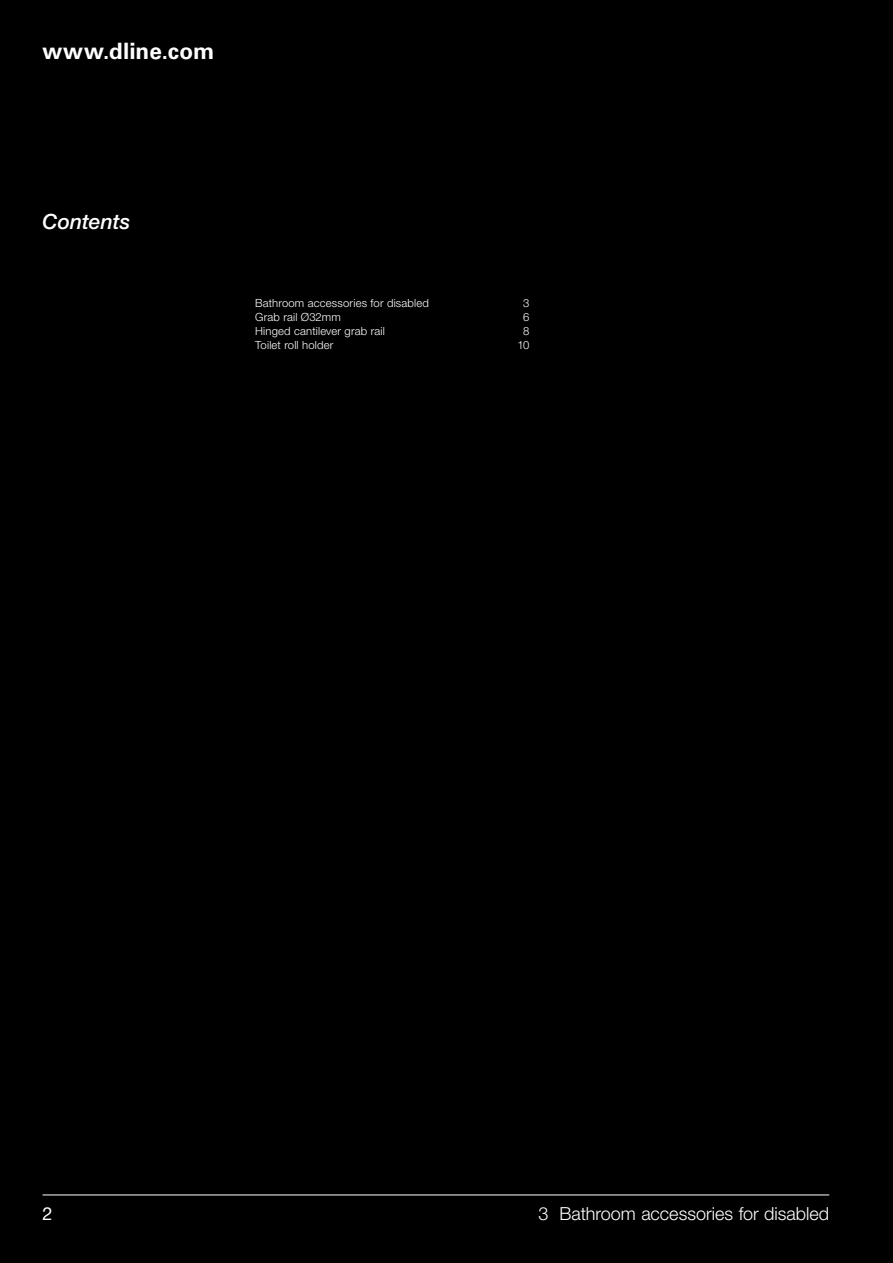
<style>
.page{position:relative;width:893px;height:1263px;background:#000}
.page>*{position:absolute;margin:0;border:0;box-sizing:border-box;transform-origin:0 0}
.t1{font:700 22.5px "Univers LT Std";letter-spacing:.005em;color:#fff}
.Overskrift_greb{font:italic 500 21px "Helvetica Neue";color:#fff}
.t2{font:300 18px "Helvetica Neue";color:#fff}
.Indeksering{font:18px "Helvetica Neue";color:#fff}
.Indeks_sidetal{font:300 11.25px "Helvetica Neue";letter-spacing:.015em;color:#fff}
</style>
<div class="page">
<hr style="left:43px;top:1194px;width:786px;height:1px;background:#fff">
<h1 class="t1" style="left:43px;top:38px;width:173px">www.dline.com</h1>
<p class="Overskrift_greb" style="left:43px;top:209px;width:89px">Contents</p>
<p class="Indeks_sidetal" style="left:255px;top:296px;width:175px">Bathroom accessories for disabled</p>
<p class="Indeks_sidetal" style="left:523px;top:296px;width:8px">3</p>
<p class="Indeks_sidetal" style="left:255px;top:310px;width:87px">Grab rail Ø32mm</p>
<p class="Indeks_sidetal" style="left:523px;top:310px;width:8px">6</p>
<p class="Indeks_sidetal" style="left:255px;top:324px;width:131px">Hinged cantilever grab rail</p>
<p class="Indeks_sidetal" style="left:523px;top:324px;width:8px">8</p>
<p class="Indeks_sidetal" style="left:255px;top:338px;width:80px">Toilet roll holder</p>
<p class="Indeks_sidetal" style="left:517px;top:338px;width:14px">10</p>
<p class="Indeksering" style="left:43px;top:1203px;width:12px">2</p>
<h3 class="t2" style="left:539px;top:1203px;width:292px">3 Bathroom accessories for disabled</h3>
</div>
